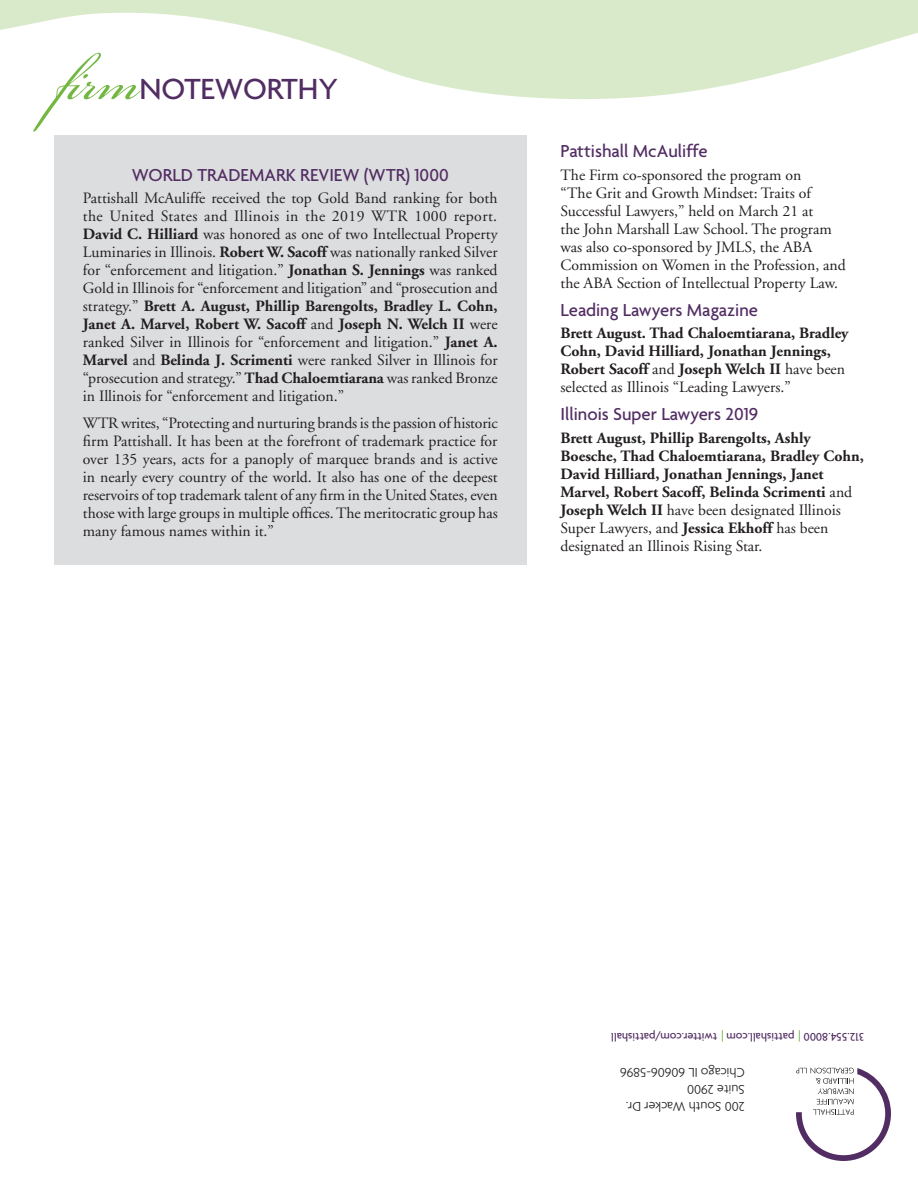
<style>
.page{position:relative;width:918px;height:1188px;background:#fff}
.page>*{position:absolute;margin:0;border:0;box-sizing:border-box;transform-origin:0 0}
.t1{font:81px "Bickham Script Pro";color:#73b743}
.t2{font:500 31.5px "Agenda";color:#522d63}
.Nwsltr_HONORS_Sbhd{font:500 18.75px "Agenda";color:#522d63}
.Nwsltr_HONORS_Body{font:15.75px/18px "Adobe Garamond";color:#231f20;text-align:justify}
.Nwsltr_HONORS_Body-2{font:700 15.75px/18px "Adobe Garamond";color:#231f20}
.t3{font:300 13.8px/16.5px "Agenda";color:#231f20}
.Paragraph_Indent{font:500 12px "Agenda";color:#522d63}
.s1{font-weight:700}
.s2{font-weight:400}
.s3{color:#73b743}
</style>
<div class="page">
<svg style="left:0;top:0;width:918px;height:99px;fill:#d9eaca"></svg>
<svg style="left:796px;top:1068px;width:95px;height:93px"></svg>
<div style="left:54px;top:135px;width:472px;height:429px;background:#dcdddf"></div>
<p class="t1" style="left:56px;top:23px;width:85px">fir m</p>
<p class="t2" style="left:139px;top:70px;width:200px">NOTEWORTHY</p>
<p class="Nwsltr_HONORS_Sbhd" style="left:132px;top:163px;width:318px">WORLD TRADEMARK REVIEW (WTR) 1000</p>
<p class="Nwsltr_HONORS_Body" style="left:83px;top:189px;width:416px">Pattishall McAuliffe received the top Gold Band ranking for both the United States and Illinois in the 2019 WTR 1000 report.<br><span class="s1">David C. Hilliard</span> was honored as one of two Intellectual Property Luminaries in Illinois. <span class="s1">Robert W. Sacoff</span> was nationally ranked Silver for “enforcement and litigation.” <span class="s1">Jonathan S. Jennings</span> was ranked Gold in Illinois for “enforcement and litigation” and “prosecution and strategy.” <span class="s1">Brett A. August, Phillip Barengolts, Bradley L. Cohn, Janet A. Marvel, Robert W. Sacoff</span> and <span class="s1">Joseph N. Welch II</span> were ranked Silver in Illinois for “enforcement and litigation.” <span class="s1">Janet A.<br>Marvel</span> and <span class="s1">Belinda J. Scrimenti</span> were ranked Silver in Illinois for “prosecution and strategy.” <span class="s1">Thad Chaloemtiarana</span> was ranked Bronze in Illinois for “enforcement and litigation.”</p>
<p class="Nwsltr_HONORS_Body" style="left:83px;top:414px;width:416px">WTR writes, “Protecting and nurturing brands is the passion of historic firm Pattishall. It has been at the forefront of trademark practice for over 135 years, acts for a panoply of marquee brands and is active in nearly every country of the world. It also has one of the deepest reservoirs of top trademark talent of any firm in the United States, even those with large groups in multiple offices. The meritocratic group has many famous names within it.”</p>
<p class="Nwsltr_HONORS_Sbhd" style="left:561px;top:140px;width:149px">Pattishall McAuliffe</p>
<p class="Nwsltr_HONORS_Body" style="left:561px;top:166px;width:242px">The Firm co-sponsored the program on</p>
<p class="Nwsltr_HONORS_Body" style="left:561px;top:184px;width:287px;text-align:left">“The Grit and Growth Mindset: Traits of Successful Lawyers,” held on March 21 at<br>the John Marshall Law School. The program was also co-sponsored by JMLS, the ABA Commission on Women in the Profession, and the ABA Section of Intellectual Property Law.</p>
<p class="Nwsltr_HONORS_Sbhd" style="left:561px;top:298px;width:199px">Leading Lawyers Magazine</p>
<p class="Nwsltr_HONORS_Body-2" style="left:561px;top:325px;width:290px">Brett August. Thad Chaloemtiarana, Bradley Cohn, David Hilliard, Jonathan Jennings, Robert Sacoff <span class="s2">and</span> Joseph Welch II <span class="s2">have been selected as Illinois “Leading Lawyers.”</span></p>
<p class="Nwsltr_HONORS_Sbhd" style="left:561px;top:403px;width:199px">Illinois Super Lawyers 2019</p>
<p class="Nwsltr_HONORS_Body-2" style="left:561px;top:429px;width:305px">Brett August, Phillip Barengolts, Ashly Boesche, Thad Chaloemtiarana, Bradley Cohn, David Hilliard, Jonathan Jennings, Janet Marvel, Robert Sacoff, Belinda Scrimenti <span class="s2">and </span>Joseph Welch II <span class="s2">have been designated Illinois Super Lawyers, and</span> Jessica Ekhoff <span class="s2">has been designated an Illinois Rising Star.</span></p>
<p class="Paragraph_Indent" style="left:864px;top:1044px;width:254px;rotate:-180deg">312.554.8000 <span class="s3">|</span> pattishall.com <span class="s3">|</span> twitter.com/pattishall</p>
<p class="t3" style="left:745px;top:1114px;width:126px;rotate:-180deg">200 South Wacker Dr.<br>Suite 2900<br>Chicago IL 60606-5896</p>
</div>
